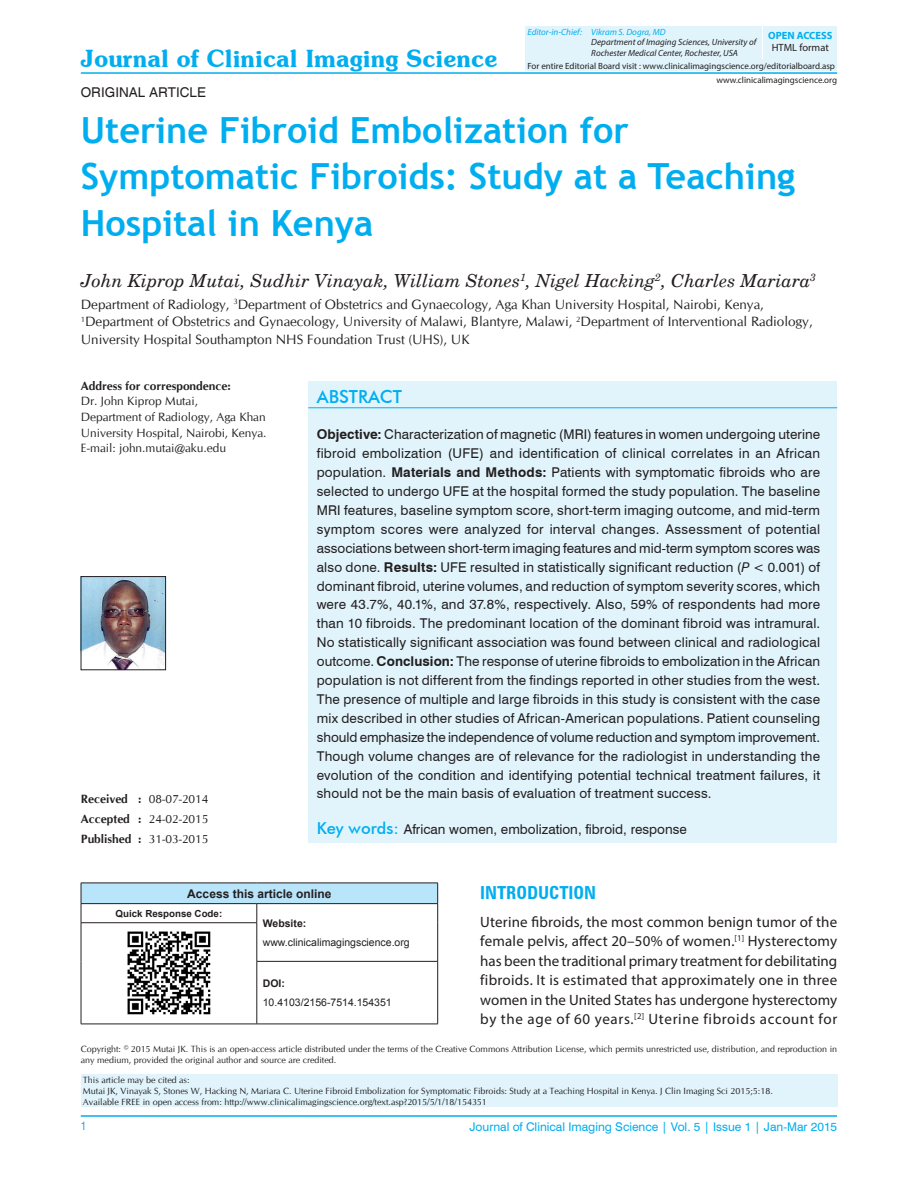
<style>
.page{position:relative;width:918px;height:1188px;background:#fff}
.page>*{position:absolute;margin:0;border:0;box-sizing:border-box;transform-origin:0 0}
.AT{font:700 36px/46.5px "Trebuchet MS";color:#00aeef}
.JCIS{font:600 24px "Souvenir IT Cby BT";color:#00aeef}
.AU{font:italic 18px "New Century Schlbk";color:#231f20}
.t1{font:700 condensed 18px "Zurich BT";color:#00aeef}
.ABSH{font:500 18px "Futura BT";color:#00aeef}
.TX{font:15px/19.5px "Myriad Pro";letter-spacing:.045em;color:#231f20;text-align:justify}
.ABS{font:13.5px/18.9px "Swiss 721 BT";letter-spacing:.01em;color:#231f20;text-align:justify}
.AFF{font:13.5px/17.5px "CG Omega";color:#231f20}
.KWD{font:13.5px "Swiss 721 BT";color:#231f20}
.AH{font:13.5px "Helvetica";color:#231f20}
.ADD{font:12px/15.6px "CG Omega";color:#231f20}
.VRF{font:12px "Swiss 721 BT";color:#00aeef}
.HIS{font:12px "CG Omega";color:#231f20}
.ATAO{font:700 12px "Arial";color:#231f20}
.HIS-2{font:700 12px "CG Omega";color:#231f20}
.V_FOLIO{font:condensed 12px "Helvetica";color:#00aeef}
.WEB{font:10.5px "Arial";color:#231f20}
.WEB-2{font:700 10.5px "Arial";color:#231f20}
.OA{font:700 10.5px "Myriad Pro";color:#00aeef}
.HF{font:10.5px "Myriad Pro";color:#231f20}
.QRC{font:700 9.75px "Arial";color:#231f20}
.HTC{font:9px/10.8px "CG Omega";color:#231f20}
.E_WEB{font:9px "Myriad Pro";color:#231f20}
.E_AFF{font:italic 9px "Myriad Pro";color:#231f20}
.E_AU{font:italic 9px "Myriad Pro";color:#00aeef}
.s1{font-weight:700}
.s2{font-weight:400}
.s3{font-style:italic}
.s4{font-family:"Futura BT";font-weight:500;font-size:16.5px;color:#00aeef}
</style>
<div class="page">
<hr style="left:81px;top:1116px;width:756px;height:1px;background:#00aeef">
<hr style="left:81px;top:72px;width:756px;height:2px;background:#00aeef">
<div style="left:308px;top:381px;width:529px;height:462px;background:#e1f4fc"></div>
<hr style="left:308px;top:407px;width:529px;height:1px;background:#00aeef">
<div style="left:525px;top:60px;width:312px;height:11px;background:#e1f4fc"></div>
<div style="left:525px;top:26px;width:237px;height:32px;background:#e1f4fc"></div>
<div style="left:764px;top:26px;width:73px;height:32px;background:#e1f4fc"></div>
<div style="left:81px;top:883px;width:357px;height:21px;background:#b9e5fa"></div>
<hr style="left:81px;top:883px;width:176px;height:1px;background:#231f20">
<hr style="left:257px;top:883px;width:181px;height:1px;background:#231f20">
<hr style="left:81px;top:903px;width:176px;height:1px;background:#231f20">
<svg style="left:81px;top:883px;width:1px;height:39px"></svg>
<hr style="left:257px;top:903px;width:181px;height:1px;background:#231f20">
<svg style="left:437px;top:883px;width:1px;height:40px"></svg>
<hr style="left:437px;top:923px;width:1px;height:38px;background:#231f20">
<hr style="left:81px;top:922px;width:176px;height:1px;background:#231f20">
<hr style="left:81px;top:923px;width:1px;height:38px;background:#231f20">
<hr style="left:81px;top:961px;width:1px;height:63px;background:#231f20">
<hr style="left:437px;top:962px;width:1px;height:62px;background:#231f20">
<hr style="left:257px;top:1024px;width:181px;height:1px;background:#231f20">
<svg style="left:257px;top:904px;width:1px;height:19px"></svg>
<hr style="left:257px;top:923px;width:1px;height:38px;background:#231f20">
<hr style="left:257px;top:962px;width:1px;height:62px;background:#231f20">
<hr style="left:81px;top:1024px;width:176px;height:1px;background:#231f20">
<hr style="left:257px;top:961px;width:181px;height:1px;background:#231f20">
<img style="left:127px;top:931px;width:84px;height:84px">
<div style="left:81px;top:1074px;width:756px;height:33px;background:#e1f4fc"></div>
<img style="left:83px;top:578px;width:81px;height:90px">
<div style="left:81px;top:576px;width:85px;height:94px;border:1px solid #231f20"></div>
<p class="JCIS" style="left:81px;top:44px;width:418px">Journal of Clinical Imaging Science</p>
<p class="AH" style="left:81px;top:85px;width:127px">ORIGINAL ARTICLE</p>
<p class="E_AU" style="left:528px;top:26px;width:140px">Editor‑in‑Chief: Vikram S. Dogra, MD</p>
<p class="E_AFF" style="left:591px;top:37px;width:167px">Department of Imaging Sciences, University of</p>
<p class="E_AFF" style="left:591px;top:48px;width:148px">Rochester Medical Center, Rochester, USA</p>
<p class="OA" style="left:768px;top:28px;width:66px">OPEN ACCESS</p>
<p class="HF" style="left:772px;top:41px;width:59px">HTML format</p>
<p class="E_WEB" style="left:528px;top:60px;width:309px">For entire Editorial Board visit : www.clinicalimagingscience.org/editorialboard.asp</p>
<p class="E_WEB" style="left:716px;top:74px;width:122px">www.clinicalimagingscience.org</p>
<p class="AT" style="left:81px;top:107px;width:716px">Uterine Fibroid Embolization for<br>Symptomatic Fibroids: Study at a Teaching<br>Hospital in Kenya</p>
<p class="AU" style="left:81px;top:270px;width:737px">John Kiprop Mutai, Sudhir Vinayak, William Stones<sup>1</sup>, Nigel Hacking<sup>2</sup>, Charles Mariara<sup>3</sup></p>
<p class="AFF" style="left:81px;top:296px;width:733px">Department of Radiology, <sup>3</sup>Department of Obstetrics and Gynaecology, Aga Khan University Hospital, Nairobi, Kenya,<br><sup>1</sup>Department of Obstetrics and Gynaecology, University of Malawi, Blantyre, Malawi, <sup>2</sup>Department of Interventional Radiology,<br>University Hospital Southampton NHS Foundation Trust (UHS), UK</p>
<p class="ADD" style="left:81px;top:378px;width:187px"><span class="s1">Address for correspondence:<br></span>Dr. John Kiprop Mutai,<br>Department of Radiology, Aga Khan<br>University Hospital, Nairobi, Kenya.<br>E‑mail: john.mutai@aku.edu</p>
<p class="HIS" style="left:81px;top:792px;width:129px"><span class="s1">Received :</span> 08‑07‑2014</p>
<p class="HIS" style="left:81px;top:812px;width:129px"><span class="s1">Accepted :</span> 24‑02‑2015</p>
<p class="HIS-2" style="left:81px;top:831px;width:129px">Published : <span class="s2">31-03-2015</span></p>
<p class="ABSH" style="left:317px;top:386px;width:87px">ABSTRACT</p>
<p class="ABS" style="left:317px;top:425px;width:505px"><span class="s1">Objective:</span> Characterization of magnetic (MRI) features in women undergoing uterine fibroid embolization (UFE) and identification of clinical correlates in an African population. <span class="s1">Materials and Methods:</span> Patients with symptomatic fibroids who are selected to undergo UFE at the hospital formed the study population. The baseline MRI features, baseline symptom score, short‑term imaging outcome, and mid‑term symptom scores were analyzed for interval changes. Assessment of potential associations between short‑term imaging features and mid‑term symptom scores was also done. <span class="s1">Results:</span> UFE resulted in statistically significant reduction (<span class="s3">P</span> &lt; 0.001) of dominant fibroid, uterine volumes, and reduction of symptom severity scores, which were 43.7%, 40.1%, and 37.8%, respectively. Also, 59% of respondents had more than 10 fibroids. The predominant location of the dominant fibroid was intramural.<br>No statistically significant association was found between clinical and radiological outcome. <span class="s1">Conclusion:</span> The response of uterine fibroids to embolization in the African population is not different from the findings reported in other studies from the west.<br>The presence of multiple and large fibroids in this study is consistent with the case mix described in other studies of African-American populations. Patient counseling should emphasize the independence of volume reduction and symptom improvement.<br>Though volume changes are of relevance for the radiologist in understanding the evolution of the condition and identifying potential technical treatment failures, it should not be the main basis of evaluation of treatment success.</p>
<p class="KWD" style="left:317px;top:821px;width:372px"><span class="s4">Key words:</span> African women, embolization, fibroid, response</p>
<p class="ATAO" style="left:187px;top:885px;width:146px">Access this article online</p>
<p class="QRC" style="left:116px;top:906px;width:108px">Quick Response Code:</p>
<p class="WEB-2" style="left:263px;top:916px;width:45px">Website:</p>
<p class="WEB" style="left:263px;top:935px;width:149px">www.clinicalimagingscience.org</p>
<p class="WEB-2" style="left:263px;top:976px;width:24px">DOI:</p>
<p class="WEB" style="left:263px;top:995px;width:131px">10.4103/2156-7514.154351</p>
<h1 class="t1" style="left:480px;top:881px;width:117px">INTRODUCTION</h1>
<p class="TX" style="left:480px;top:912px;width:359px">Uterine fibroids, the most common benign tumor of the female pelvis, affect 20–50% of women.<sup>[1]</sup> Hysterectomy has been the traditional primary treatment for debilitating fibroids. It is estimated that approximately one in three women in the United States has undergone hysterectomy by the age of 60 years.<sup>[2]</sup> Uterine fibroids account for</p>
<p class="HTC" style="left:81px;top:1044px;width:758px">Copyright: © 2015 Mutai JK. This is an open‑access article distributed under the terms of the Creative Commons Attribution License, which permits unrestricted use, distribution, and reproduction in any medium, provided the original author and source are credited.</p>
<p class="HTC" style="left:83px;top:1075px;width:108px">This article may be cited as:</p>
<p class="HTC" style="left:83px;top:1086px;width:691px">Mutai JK, Vinayak S, Stones W, Hacking N, Mariara C. Uterine Fibroid Embolization for Symptomatic Fibroids: Study at a Teaching Hospital in Kenya. J Clin Imaging Sci 2015;5:18.</p>
<p class="HTC" style="left:83px;top:1096px;width:405px">Available FREE in open access from: http://www.clinicalimagingscience.org/text.asp?2015/5/1/18/154351</p>
<p class="V_FOLIO" style="left:81px;top:1119px;width:7px">1</p>
<p class="VRF" style="left:469px;top:1119px;width:369px">Journal of Clinical Imaging Science | Vol. 5 | Issue 1 | Jan-Mar 2015</p>
</div>
